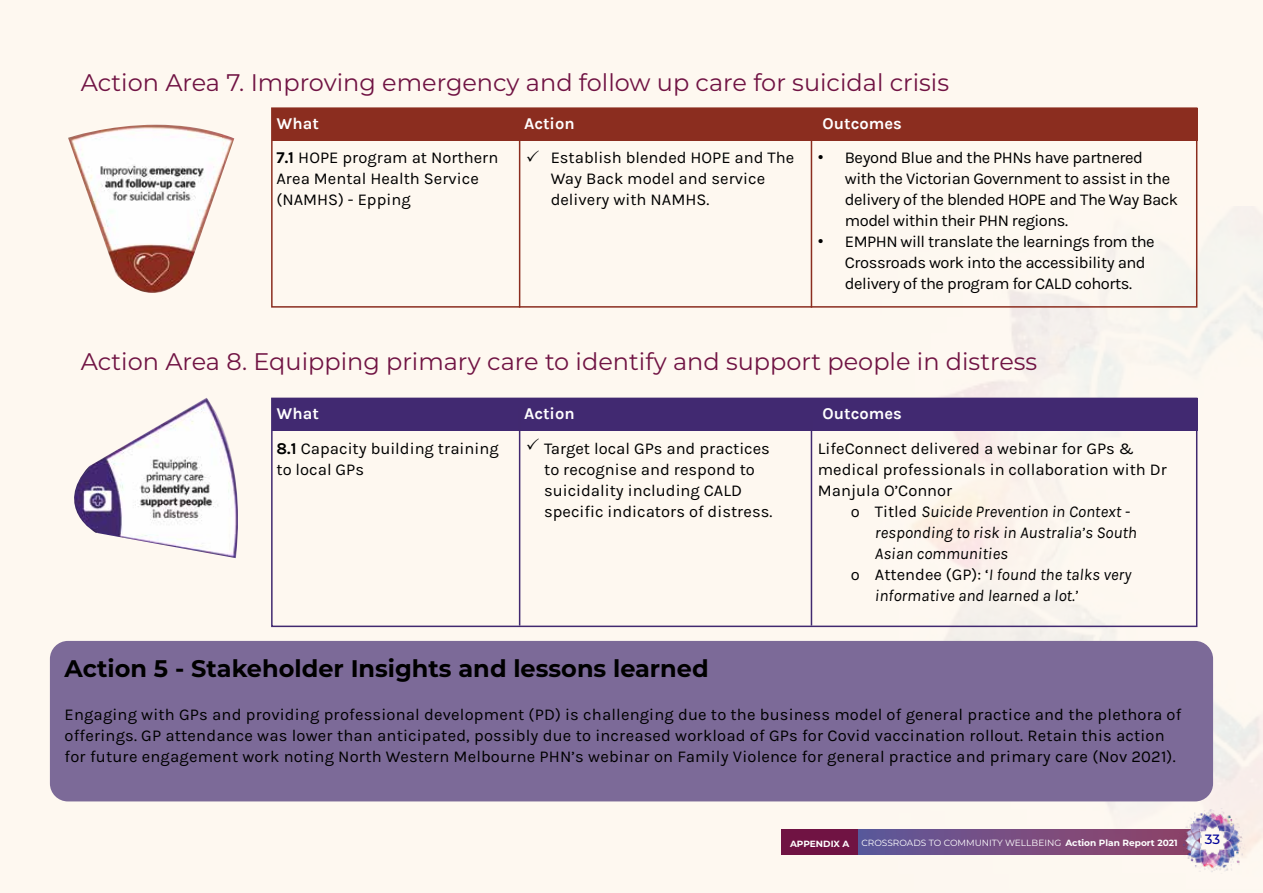
<style>
.page{position:relative;width:1263px;height:893px;background:#fef8f0}
.page>*{position:absolute;margin:0;border:0;box-sizing:border-box;transform-origin:0 0}
.t1{font:24px "Montserrat";color:#701343}
.t2{font:700 24px "Montserrat";color:#000}
.t3{font:16.5px/21px "Karla";color:#000}
.t4{font:16.5px/21px "Karla";letter-spacing:-.03em;color:#000}
.t5{font:italic 16.5px "Karla";color:#000}
.t6{font:700 16.5px "Karla";color:#fff}
.t7{font:500 13.5px "Montserrat";color:#009}
.t8{font:9px "Montserrat";color:#fff}
.t9{font:700 9px "Montserrat";color:#fff}
.s1{font-weight:700}
.s2{font-family:"Arial"}
.s3{font-style:normal}
</style>
<div class="page">
<img style="left:880px;top:206px;width:383px;height:646px">
<hr style="left:0;top:0;width:1px;height:893px;background:#f6af40">
<div style="left:855px;top:829px;width:344px;height:26px;background:linear-gradient(to right,#5d589b,#934265)"></div>
<div style="left:271px;top:107px;width:926px;height:201px;border:2px solid #8b2d1f"></div>
<div style="left:272px;top:108px;width:925px;height:33px;background:#8b2d1f"></div>
<div style="left:272px;top:398px;width:925px;height:33px;background:#412971"></div>
<hr style="left:519px;top:118px;width:1px;height:190px;background:#8b2d1f">
<hr style="left:519px;top:408px;width:1px;height:218px;background:#412970">
<hr style="left:811px;top:129px;width:1px;height:179px;background:#8b2d1f">
<hr style="left:811px;top:421px;width:1px;height:205px;background:#412970">
<img style="left:68px;top:125px;width:166px;height:168px">
<img style="left:74px;top:398px;width:164px;height:160px">
<img style="left:1178px;top:808px;width:67px;height:64px">
<div style="left:50px;top:641px;width:1163px;height:160px;background:#7c6a98;border-radius:18px"></div>
<div style="left:782px;top:829px;width:76px;height:26px;background:#701343"></div>
<h1 class="t1" style="left:81px;top:66px;width:870px">Action Area 7. Improving emergency and follow up care for suicidal crisis</h1>
<p class="t6" style="left:276px;top:114px;width:44px">What</p>
<p class="t6" style="left:524px;top:114px;width:52px">Action</p>
<p class="t6" style="left:822px;top:114px;width:81px">Outcomes</p>
<p class="t3" style="left:276px;top:148px;width:224px"><span class="s1">7.1</span> HOPE program at Northern<br>Area Mental Health Service (NAMHS) - Epping</p>
<p class="t3" style="left:551px;top:147px;width:245px">Establish blended HOPE and The<br>Way Back model and service delivery with NAMHS.</p>
<p class="t4" style="left:845px;top:148px;width:335px;text-indent:-27px"><span class="s2">•</span> Beyond Blue and the PHNs have partnered with the Victorian Government to assist in the delivery of the blended HOPE and The Way Back model within their PHN regions.</p>
<p class="t4" style="left:845px;top:232px;width:311px;text-indent:-27px"><span class="s2">•</span> EMPHN will translate the learnings from the<br>Crossroads work into the accessibility and delivery of the program for CALD cohorts.</p>
<h1 class="t1" style="left:81px;top:345px;width:958px">Action Area 8. Equipping primary care to identify and support people in distress</h1>
<p class="t6" style="left:276px;top:404px;width:44px">What</p>
<p class="t6" style="left:524px;top:404px;width:52px">Action</p>
<p class="t6" style="left:822px;top:404px;width:81px">Outcomes</p>
<p class="t3" style="left:276px;top:438px;width:224px"><span class="s1">8.1</span> Capacity building training to local GPs</p>
<p class="t3" style="left:544px;top:438px;width:230px">Target local GPs and practices to recognise and respond to suicidality including CALD specific indicators of distress.</p>
<p class="t3" style="left:818px;top:438px;width:318px">LifeConnect delivered a webinar for GPs &amp;</p>
<p class="t3" style="left:818px;top:459px;width:351px">medical professionals in collaboration with Dr</p>
<p class="t3" style="left:818px;top:480px;width:136px">Manjula O’Connor</p>
<p class="t5" style="left:851px;top:502px;width:281px"><span class="s3">o Titled</span> Suicide Prevention in Context -</p>
<p class="t5" style="left:875px;top:523px;width:264px">responding to risk in Australia’s South</p>
<p class="t5" style="left:875px;top:544px;width:134px">Asian communities</p>
<p class="t5" style="left:851px;top:565px;width:282px"><span class="s3">o Attendee (GP): ‘</span>I found the talks very</p>
<p class="t5" style="left:875px;top:586px;width:204px">informative and learned a lot.’</p>
<h1 class="t2" style="left:65px;top:651px;width:646px">Action 5 - Stakeholder Insights and lessons learned</h1>
<p class="t3" style="left:65px;top:704px;width:1118px">Engaging with GPs and providing professional development (PD) is challenging due to the business model of general practice and the plethora of offerings. GP attendance was lower than anticipated, possibly due to increased workload of GPs for Covid vaccination rollout. Retain this action for future engagement work noting North Western Melbourne PHN’s webinar on Family Violence for general practice and primary care (Nov 2021).</p>
<p class="t9" style="left:790px;top:837px;width:61px">APPENDIX A</p>
<p class="t8" style="left:861px;top:837px;width:318px">CROSSROADS TO COMMUNITY WELLBEING <span class="s1">Action Plan Report 2021</span></p>
<p class="t7" style="left:1205px;top:830px;width:17px">33</p>
</div>
